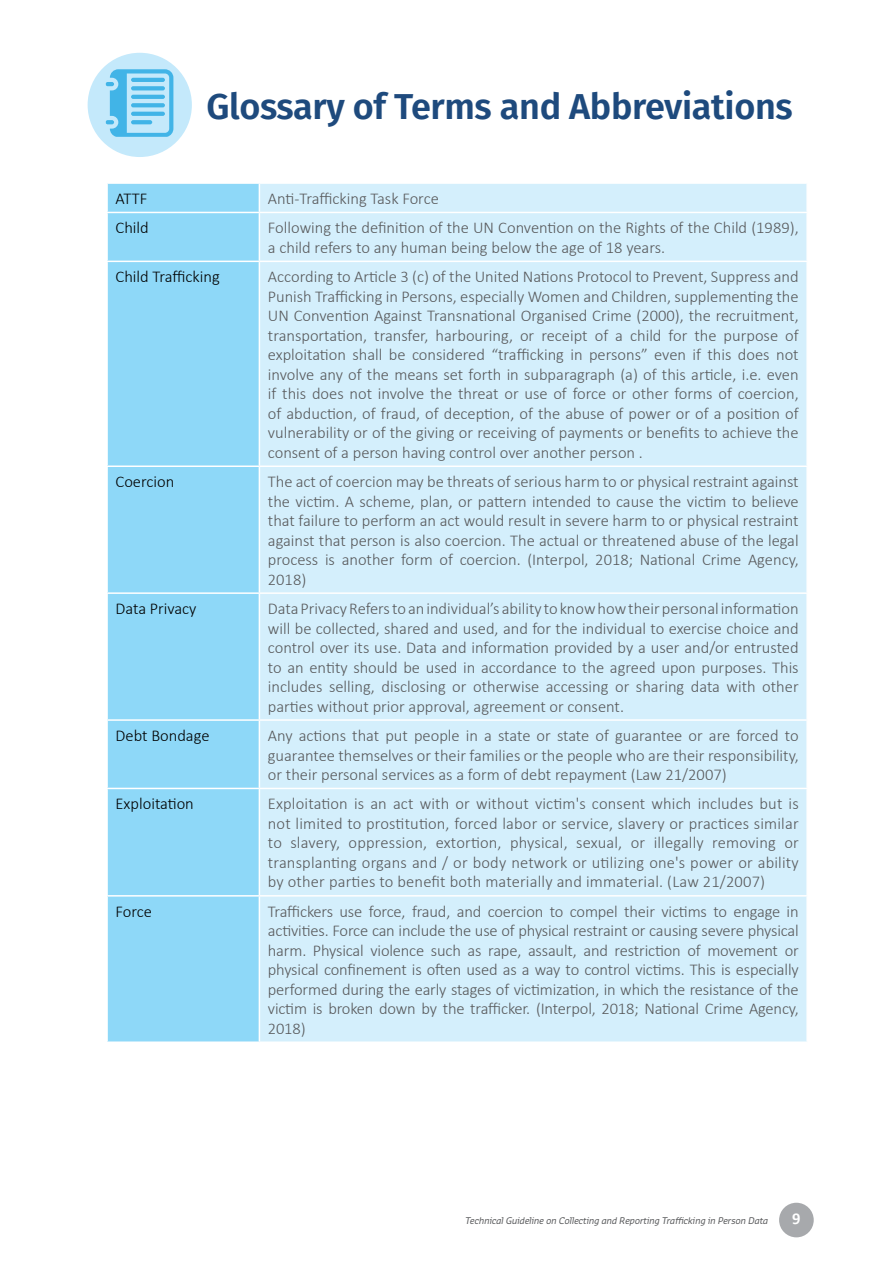
<style>
.page{position:relative;width:893px;height:1263px;background:#fff}
.page>*{position:absolute;margin:0;border:0;box-sizing:border-box;transform-origin:0 0}
.t1{font:600 36px "Fira Sans";letter-spacing:-.01em;color:#1e4a7d}
.t2{font:300 16.5px/19.5px "Calibri";color:#58595b;text-align:justify}
.t3{font:300 16.5px "Calibri";color:#000}
.t4{font:700 16.5px "Calibri";color:#fff}
.t5{font:italic 9px "Sansa Pro";color:#58595b}
</style>
<div class="page">
<div style="left:779px;top:1203px;width:35px;height:34px;background:#a7a9ac;border-radius:50%"></div>
<div style="left:88px;top:53px;width:104px;height:104px;background:#c4e9fb;border-radius:50%"></div>
<div style="left:108px;top:184px;width:151px;height:857px;background:#8ed8f8"></div>
<div style="left:260px;top:184px;width:546px;height:857px;background:#d4effc"></div>
<hr style="left:106px;top:212px;width:153px;height:1px;background:#fff">
<hr style="left:259px;top:212px;width:549px;height:1px;background:#fff">
<hr style="left:106px;top:261px;width:153px;height:1px;background:#fff">
<hr style="left:259px;top:261px;width:549px;height:1px;background:#fff">
<hr style="left:106px;top:465px;width:153px;height:2px;background:#fff">
<hr style="left:259px;top:465px;width:549px;height:2px;background:#fff">
<hr style="left:106px;top:592px;width:153px;height:2px;background:#fff">
<hr style="left:259px;top:592px;width:549px;height:2px;background:#fff">
<hr style="left:106px;top:719px;width:153px;height:2px;background:#fff">
<hr style="left:259px;top:719px;width:549px;height:2px;background:#fff">
<hr style="left:106px;top:788px;width:153px;height:1px;background:#fff">
<hr style="left:259px;top:788px;width:549px;height:1px;background:#fff">
<hr style="left:106px;top:895px;width:153px;height:1px;background:#fff">
<hr style="left:259px;top:895px;width:549px;height:1px;background:#fff">
<svg style="left:106px;top:69px;width:67px;height:68px"></svg>
<h1 class="t1" style="left:207px;top:77px;width:588px">Glossary of Terms and Abbreviations</h1>
<p class="t3" style="left:116px;top:188px;width:33px">ATTF</p>
<p class="t2" style="left:268px;top:189px;width:173px">Anti-Trafficking Task Force</p>
<p class="t3" style="left:116px;top:218px;width:35px">Child</p>
<p class="t2" style="left:268px;top:218px;width:532px">Following the definition of the UN Convention on the Rights of the Child (1989), a child refers to any human being below the age of 18 years.</p>
<p class="t3" style="left:116px;top:266px;width:106px">Child Trafficking</p>
<p class="t2" style="left:268px;top:267px;width:532px">According to Article 3 (c) of the United Nations Protocol to Prevent, Suppress and Punish Trafficking in Persons, especially Women and Children, supplementing the UN Convention Against Transnational Organised Crime (2000), the recruitment, transportation, transfer, harbouring, or receipt of a child for the purpose of exploitation shall be considered “trafficking in persons” even if this does not involve any of the means set forth in subparagraph (a) of this article, i.e. even if this does not involve the threat or use of force or other forms of coercion, of abduction, of fraud, of deception, of the abuse of power or of a position of vulnerability or of the giving or receiving of payments or benefits to achieve the consent of a person having control over another person .</p>
<p class="t3" style="left:116px;top:471px;width:60px">Coercion</p>
<p class="t2" style="left:268px;top:472px;width:532px">The act of coercion may be threats of serious harm to or physical restraint against the victim. A scheme, plan, or pattern intended to cause the victim to believe that failure to perform an act would result in severe harm to or physical restraint against that person is also coercion. The actual or threatened abuse of the legal process is another form of coercion. (Interpol, 2018; National Crime Agency, 2018)</p>
<p class="t3" style="left:116px;top:598px;width:82px">Data Privacy</p>
<p class="t2" style="left:268px;top:599px;width:532px">Data Privacy Refers to an individual’s ability to know how their personal information will be collected, shared and used, and for the individual to exercise choice and control over its use. Data and information provided by a user and/or entrusted to an entity should be used in accordance to the agreed upon purposes. This includes selling, disclosing or otherwise accessing or sharing data with other parties without prior approval, agreement or consent.</p>
<p class="t3" style="left:116px;top:725px;width:95px">Debt Bondage</p>
<p class="t2" style="left:268px;top:726px;width:532px">Any actions that put people in a state or state of guarantee or are forced to guarantee themselves or their families or the people who are their responsibility, or their personal services as a form of debt repayment (Law 21/2007)</p>
<p class="t3" style="left:116px;top:794px;width:80px">Exploitation</p>
<p class="t2" style="left:268px;top:794px;width:532px">Exploitation is an act with or without victim's consent which includes but is not limited to prostitution, forced labor or service, slavery or practices similar to slavery, oppression, extortion, physical, sexual, or illegally removing or transplanting organs and / or body network or utilizing one's power or ability by other parties to benefit both materially and immaterial. (Law 21/2007)</p>
<p class="t3" style="left:116px;top:901px;width:38px">Force</p>
<p class="t2" style="left:268px;top:901px;width:532px">Traffickers use force, fraud, and coercion to compel their victims to engage in activities. Force can include the use of physical restraint or causing severe physical harm. Physical violence such as rape, assault, and restriction of movement or physical confinement is often used as a way to control victims. This is especially performed during the early stages of victimization, in which the resistance of the victim is broken down by the trafficker. (Interpol, 2018; National Crime Agency, 2018)</p>
<p class="t5" style="left:465px;top:1215px;width:307px">TechnicalGuideline on Collecting and Reporting Trafficking in Person Data</p>
<p class="t4" style="left:792px;top:1207px;width:10px">9</p>
</div>
